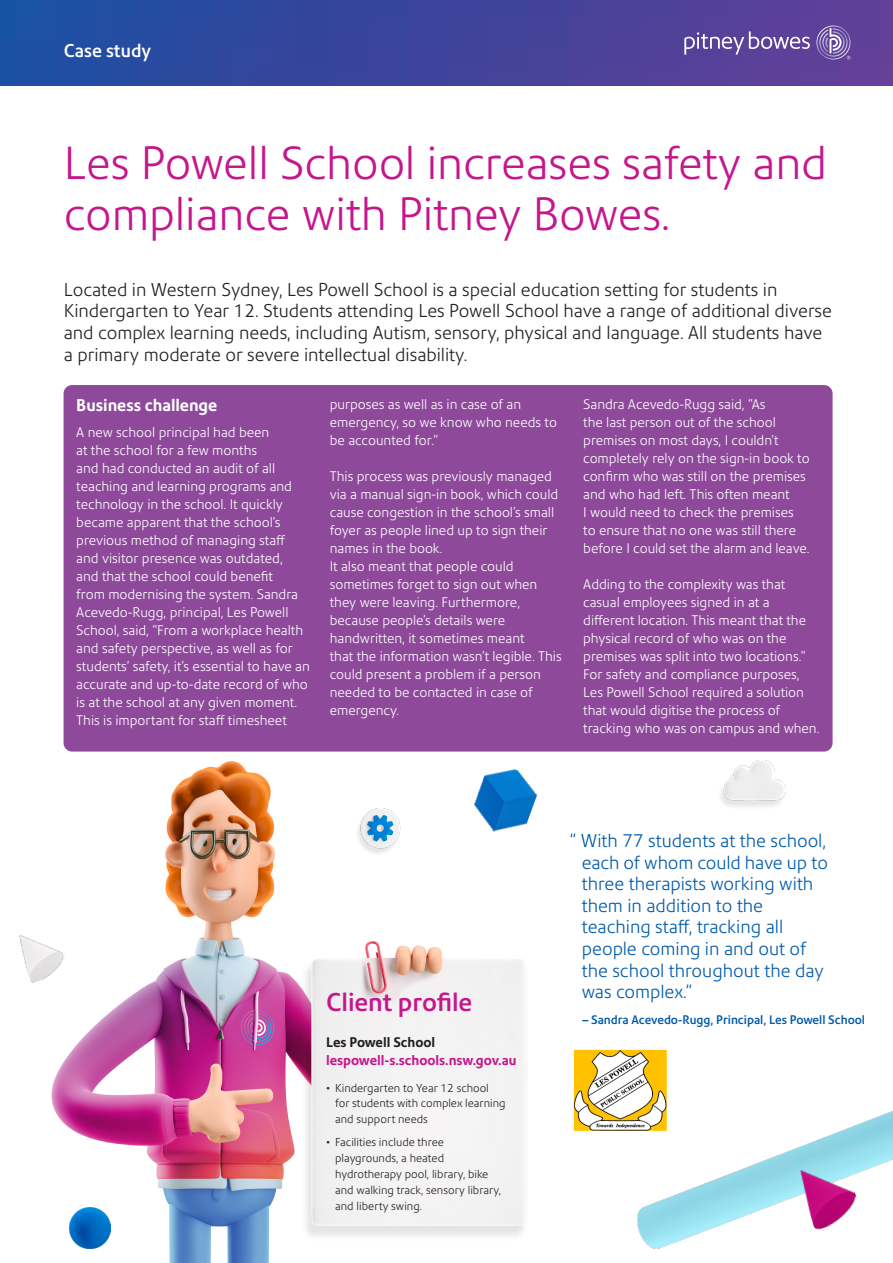
<style>
.page{position:relative;width:893px;height:1263px;background:#fff}
.page>*{position:absolute;margin:0;border:0;box-sizing:border-box;transform-origin:0 0}
.Small_head_24_30{font:300 45px/51px "Precision Sans";color:#c5168c}
.Large_body_12_15{font:500 25.05px "Precision Sans";color:#c5168c}
.Body_10_13{font:300 18px/21.6px "Precision Sans";color:#231f20}
.Body_10_13-2{font:300 18px/21.6px "Precision Sans";color:#015aaa}
.Body_10_13-3{font:500 18px "Precision Sans";color:#fff}
.H3_28_36{font:700 16.5px "Precision Sans";color:#fff}
.t1{font:300 13.5px/18px "Precision Sans";color:#fff}
.Body_10_13-4{font:700 13.5px "Precision Sans";color:#c5168c}
.Body_10_13-5{font:700 13.5px "Precision Sans";color:#231f20}
.Body_10_13-6{font:500 12px "Precision Sans";color:#015aaa}
.t2{font:300 11.1px/15.8px "Precision Sans";color:#231f20}
</style>
<div class="page">
<div style="left:0;top:0;width:893px;height:85px;background:linear-gradient(to right,#1a4ea1,#643d97)"></div>
<svg style="left:684px;top:26px;width:166px;height:34px;background:#735ea8"></svg>
<img style="left:51px;top:751px;width:490px;height:512px">
<img style="left:19px;top:924px;width:50px;height:59px">
<img style="left:69px;top:1207px;width:41px;height:41px">
<div style="left:64px;top:385px;width:769px;height:366px;background:#8e499b;border-radius:9px"></div>
<img style="left:638px;top:1111px;width:255px;height:137px">
<img style="left:573px;top:1049px;width:111px;height:88px">
<img style="left:796px;top:1156px;width:66px;height:74px">
<img style="left:720px;top:760px;width:66px;height:47px">
<img style="left:355px;top:809px;width:46px;height:47px">
<img style="left:468px;top:760px;width:73px;height:81px">
<p class="Body_10_13-3" style="left:64px;top:40px;width:89px">Case study</p>
<p class="Small_head_24_30" style="left:64px;top:137px;width:765px">Les Powell School increases safety and compliance with Pitney Bowes.</p>
<p class="Body_10_13" style="left:64px;top:279px;width:770px">Located in Western Sydney, Les Powell School is a special education setting for students in Kindergarten to Year 12. Students attending Les Powell School have a range of additional diverse and complex learning needs, including Autism, sensory, physical and language. All students have a primary moderate or severe intellectual disability.</p>
<p class="H3_28_36" style="left:76px;top:395px;width:143px">Business challenge</p>
<p class="t1" style="left:76px;top:424px;width:195px">A new school principal had been</p>
<p class="t1" style="left:76px;top:442px;width:182px">at the school for a few months</p>
<p class="t1" style="left:76px;top:460px;width:235px">and had conducted an audit of all teaching and learning programs and technology in the school. It quickly became apparent that the school’s previous method of managing staff and visitor presence was outdated,<br>and that the school could benefit<br>from modernising the system. Sandra Acevedo-Rugg, principal, Les Powell School, said, “From a workplace health and safety perspective, as well as for students’ safety, it’s essential to have an accurate and up-to-date record of who is at the school at any given moment.<br>This is important for staff timesheet</p>
<p class="t1" style="left:583px;top:395px;width:184px">Sandra Acevedo-Rugg said, “As</p>
<p class="t1" style="left:583px;top:413px;width:228px">the last person out of the school premises on most days, I couldn’t completely rely on the sign-in book to confirm who was still on the premises and who had left. This often meant<br>I would need to check the premises<br>to ensure that no one was still there before I could set the alarm and leave.</p>
<p class="t1" style="left:583px;top:575px;width:224px">Adding to the complexity was that casual employees signed in at a different location. This meant that the physical record of who was on the premises was split into two locations.”</p>
<p class="t1" style="left:583px;top:665px;width:218px">For safety and compliance purposes,</p>
<p class="t1" style="left:583px;top:683px;width:238px">Les Powell School required a solution that would digitise the process of tracking who was on campus and when.</p>
<p class="t1" style="left:330px;top:395px;width:229px">purposes as well as in case of an emergency, so we know who needs to be accounted for.”</p>
<p class="t1" style="left:330px;top:467px;width:230px">This process was previously managed via a manual sign-in book, which could cause congestion in the school’s small foyer as people lined up to sign their names in the book.</p>
<p class="t1" style="left:330px;top:557px;width:209px">It also meant that people could sometimes forget to sign out when they were leaving. Furthermore, because people’s details were handwritten, it sometimes meant</p>
<p class="t1" style="left:330px;top:647px;width:233px">that the information wasn’t legible. This could present a problem if a person needed to be contacted in case of emergency.</p>
<p class="Large_body_12_15" style="left:326px;top:987px;width:148px">Client profile</p>
<p class="Body_10_13-5" style="left:326px;top:1034px;width:111px">Les Powell School</p>
<p class="Body_10_13-4" style="left:326px;top:1052px;width:192px">lespowell-s.schools.nsw.gov.au</p>
<p class="t2" style="left:335px;top:1080px;width:172px;text-indent:-9px">• Kindergarten to Year 12 school for students with complex learning and support needs</p>
<p class="t2" style="left:335px;top:1134px;width:167px;text-indent:-9px">• Facilities include three playgrounds, a heated hydrotherapy pool, library, bike and walking track, sensory library, and liberty swing.</p>
<p class="Body_10_13-2" style="left:582px;top:830px;width:248px;text-indent:-12px">“ With 77 students at the school, each of whom could have up to three therapists working with them in addition to the teaching staff, tracking all people coming in and out of the school throughout the day was complex.”</p>
<p class="Body_10_13-6" style="left:582px;top:1012px;width:284px">– Sandra Acevedo-Rugg, Principal, Les Powell School</p>
</div>
